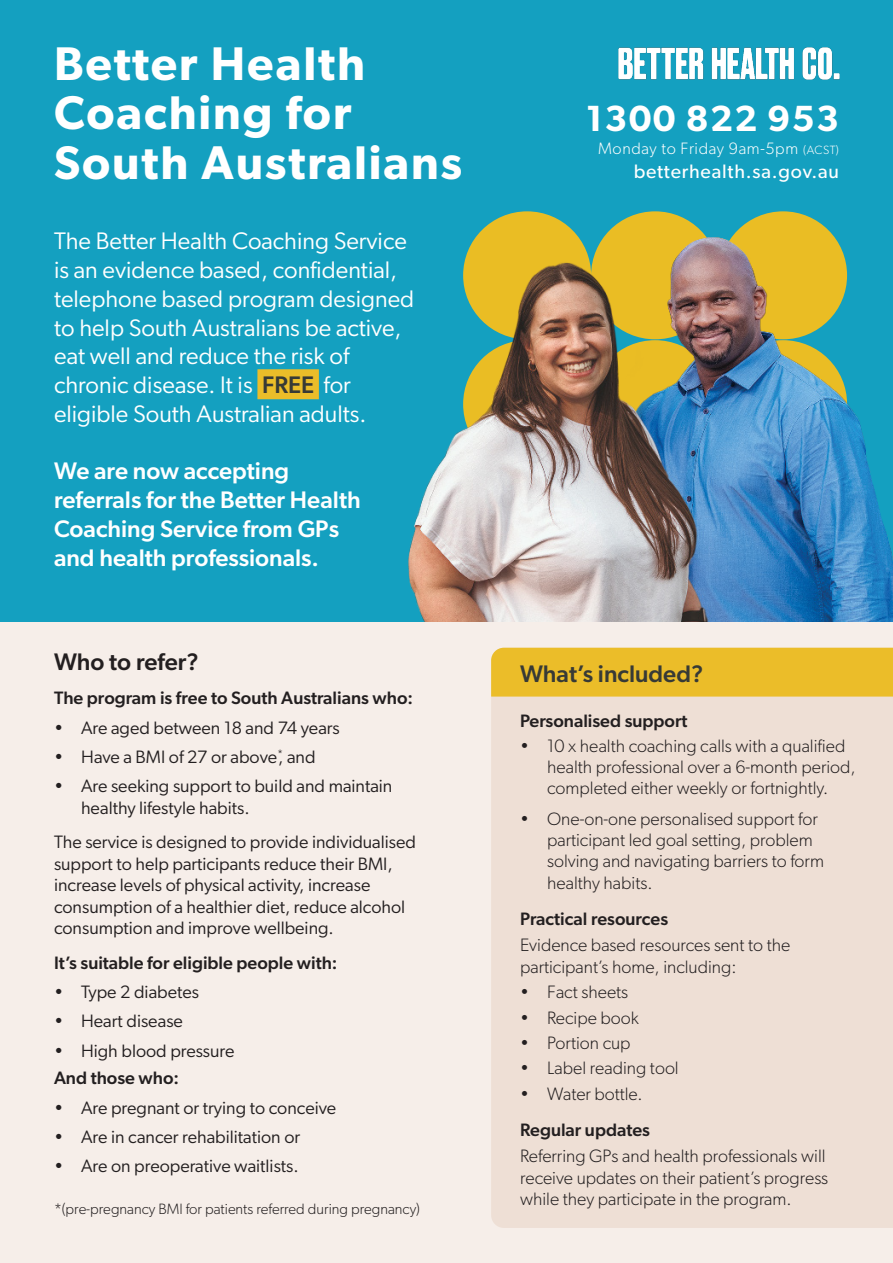
<style>
.page{position:relative;width:893px;height:1263px;background:#fff}
.page>*{position:absolute;margin:0;border:0;box-sizing:border-box;transform-origin:0 0}
.t1{font:600 47.4px/49.5px "Gibson";letter-spacing:.04em;color:#fff}
.t2{font:600 36.45px "Gibson";letter-spacing:.04em;color:#fff}
.t3{font:24px/28.8px "Gibson";color:#fff}
.t4{font:500 24px/28.8px "Gibson";color:#fff}
.t5{font:500 24px "Gibson";color:#373a36}
.t6{font:500 24px "Gibson";color:#231f20}
.t7{font:19.5px "Gibson";letter-spacing:.04em;color:#fff}
.t8{font:300 18px/21.1px "Gibson";color:#231f20}
.t9{font:18px/21.6px "Gibson";color:#231f20}
.t10{font:500 18px "Gibson";color:#231f20}
.t11{font:300 16.5px "Gibson";letter-spacing:.04em;color:#fff}
.t12{font:300 15px "Gibson";color:#231f20}
.s1{font-weight:500;color:#373a36}
.s2{font-size:12px}
</style>
<div class="page">
<div style="left:0;top:437px;width:893px;height:826px;background:#f6eee9"></div>
<div style="left:0;top:0;width:893px;height:621px;background:#14a0c0"></div>
<div style="left:257px;top:369px;width:62px;height:30px;background:#ebbd29"></div>
<div style="left:491px;top:696px;width:402px;height:532px;background:#eedfd5"></div>
<div style="left:491px;top:648px;width:402px;height:48px;background:#ebbd29"></div>
<img style="left:618px;top:47px;width:222px;height:33px">
<img style="left:408px;top:212px;width:485px;height:409px">
<p class="t1" style="left:54px;top:38px;width:410px">Better Health<br>Coaching for<br>South Australians</p>
<p class="t3" style="left:54px;top:226px;width:362px">The Better Health Coaching Service is an evidence based, confidential, telephone based program designed to help South Australians be active, eat well and reduce the risk of chronic disease. It is <span class="s1">FREE</span> for eligible South Australian adults.</p>
<p class="t4" style="left:54px;top:456px;width:308px">We are now accepting referrals for the Better Health<br>Coaching Service from GPs and health professionals.</p>
<p class="t6" style="left:54px;top:647px;width:146px">Who to refer?</p>
<p class="t10" style="left:54px;top:687px;width:361px">The program is free to South Australians who:</p>
<p class="t9" style="left:54px;top:716px;width:287px">• Are aged between 18 and 74 years</p>
<p class="t9" style="left:54px;top:745px;width:263px">• Have a BMI of 27 or above<sup>*</sup>, and</p>
<p class="t9" style="left:81px;top:775px;width:313px;text-indent:-27px">• Are seeking support to build and maintain healthy lifestyle habits.</p>
<p class="t9" style="left:54px;top:831px;width:364px">The service is designed to provide individualised support to help participants reduce their BMI, increase levels of physical activity, increase consumption of a healthier diet, reduce alcohol consumption and improve wellbeing.</p>
<p class="t10" style="left:54px;top:952px;width:285px">It’s suitable for eligible people with:</p>
<p class="t9" style="left:54px;top:981px;width:147px">• Type 2 diabetes</p>
<p class="t9" style="left:54px;top:1010px;width:130px">• Heart disease</p>
<p class="t9" style="left:54px;top:1039px;width:182px">• High blood pressure</p>
<p class="t10" style="left:54px;top:1067px;width:127px">And those who:</p>
<p class="t9" style="left:54px;top:1096px;width:284px">• Are pregnant or trying to conceive</p>
<p class="t9" style="left:54px;top:1125px;width:248px">• Are in cancer rehabilitation or</p>
<p class="t9" style="left:54px;top:1155px;width:246px">• Are on preoperative waitlists.</p>
<p class="t12" style="left:54px;top:1199px;width:367px">*(pre-pregnancy BMI for patients referred during pregnancy)</p>
<p class="t2" style="left:586px;top:97px;width:255px">1300 822 953</p>
<p class="t11" style="left:598px;top:138px;width:242px">Monday to Friday 9am-5pm <span class="s2">(ACST)</span></p>
<p class="t7" style="left:634px;top:159px;width:207px">betterhealth.sa.gov.au</p>
<p class="t5" style="left:520px;top:659px;width:185px">What’s included?</p>
<p class="t10" style="left:520px;top:709px;width:169px">Personalised support</p>
<p class="t8" style="left:547px;top:735px;width:310px;text-indent:-27px">• 10 x health coaching calls with a qualified health professional over a 6-month period, completed either weekly or fortnightly.</p>
<p class="t8" style="left:547px;top:808px;width:278px;text-indent:-27px">• One-on-one personalised support for participant led goal setting, problem solving and navigating barriers to form healthy habits.</p>
<p class="t10" style="left:520px;top:908px;width:150px">Practical resources</p>
<p class="t8" style="left:520px;top:934px;width:272px;line-height:21.6px">Evidence based resources sent to the participant’s home, including:</p>
<p class="t8" style="left:520px;top:981px;width:110px">• Fact sheets</p>
<p class="t8" style="left:520px;top:1006px;width:120px">• Recipe book</p>
<p class="t8" style="left:520px;top:1032px;width:112px">• Portion cup</p>
<p class="t8" style="left:520px;top:1057px;width:160px">• Label reading tool</p>
<p class="t8" style="left:520px;top:1083px;width:124px">• Water bottle.</p>
<p class="t10" style="left:520px;top:1119px;width:131px">Regular updates</p>
<p class="t8" style="left:520px;top:1145px;width:310px;line-height:21.6px">Referring GPs and health professionals will receive updates on their patient’s progress while they participate in the program.</p>
</div>
